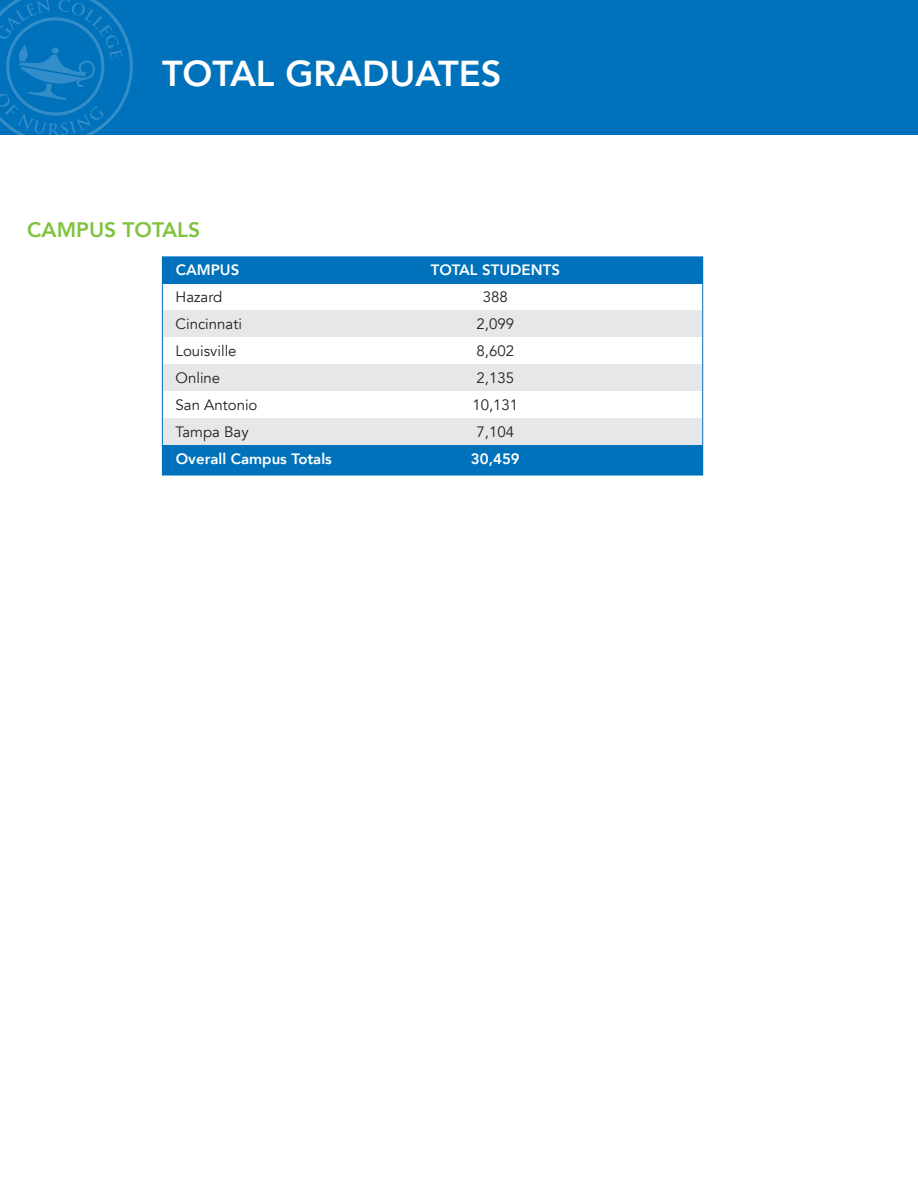
<style>
.page{position:relative;width:918px;height:1188px;background:#fff}
.page>*{position:absolute;margin:0;border:0;box-sizing:border-box;transform-origin:0 0}
.t1{font:800 36px "Avenir";color:#fff}
.t2{font:800 21px "Avenir";color:#81c340}
.t3{font:15px "Avenir";color:#231f20}
.t4{font:800 15px "Avenir";color:#fff}
</style>
<div class="page">
<div style="left:0;top:0;width:918px;height:135px;background:#0072bc"></div>
<svg style="left:0;top:0;width:133px;height:135px"></svg>
<div style="left:162px;top:257px;width:541px;height:27px;background:#0072bc"></div>
<div style="left:162px;top:364px;width:541px;height:27px;background:#e6e7e9"></div>
<div style="left:162px;top:418px;width:541px;height:27px;background:#e6e7e9"></div>
<div style="left:162px;top:310px;width:541px;height:27px;background:#e6e7e9"></div>
<div style="left:162px;top:445px;width:541px;height:30px;background:#0072bc"></div>
<div style="left:162px;top:256px;width:541px;height:219px;border:1px solid #0072bc"></div>
<h1 class="t1" style="left:162px;top:45px;width:341px">TOTAL GRADUATES</h1>
<h2 class="t2" style="left:27px;top:213px;width:175px">CAMPUS TOTALS</h2>
<p class="t4" style="left:176px;top:258px;width:65px">CAMPUS</p>
<p class="t4" style="left:431px;top:258px;width:131px">TOTAL STUDENTS</p>
<p class="t3" style="left:176px;top:288px;width:48px">Hazard</p>
<p class="t3" style="left:483px;top:288px;width:27px">388</p>
<p class="t3" style="left:176px;top:315px;width:68px">Cincinnati</p>
<p class="t3" style="left:477px;top:315px;width:39px">2,099</p>
<p class="t3" style="left:176px;top:342px;width:63px">Louisville</p>
<p class="t3" style="left:477px;top:342px;width:39px">8,602</p>
<p class="t3" style="left:176px;top:369px;width:46px">Online</p>
<p class="t3" style="left:477px;top:369px;width:39px">2,135</p>
<p class="t3" style="left:176px;top:396px;width:83px">San Antonio</p>
<p class="t3" style="left:472px;top:396px;width:47px">10,131</p>
<p class="t3" style="left:176px;top:423px;width:75px">Tampa Bay</p>
<p class="t3" style="left:477px;top:423px;width:39px">7,104</p>
<p class="t4" style="left:176px;top:447px;width:158px">Overall Campus Totals</p>
<p class="t4" style="left:471px;top:447px;width:50px">30,459</p>
</div>
